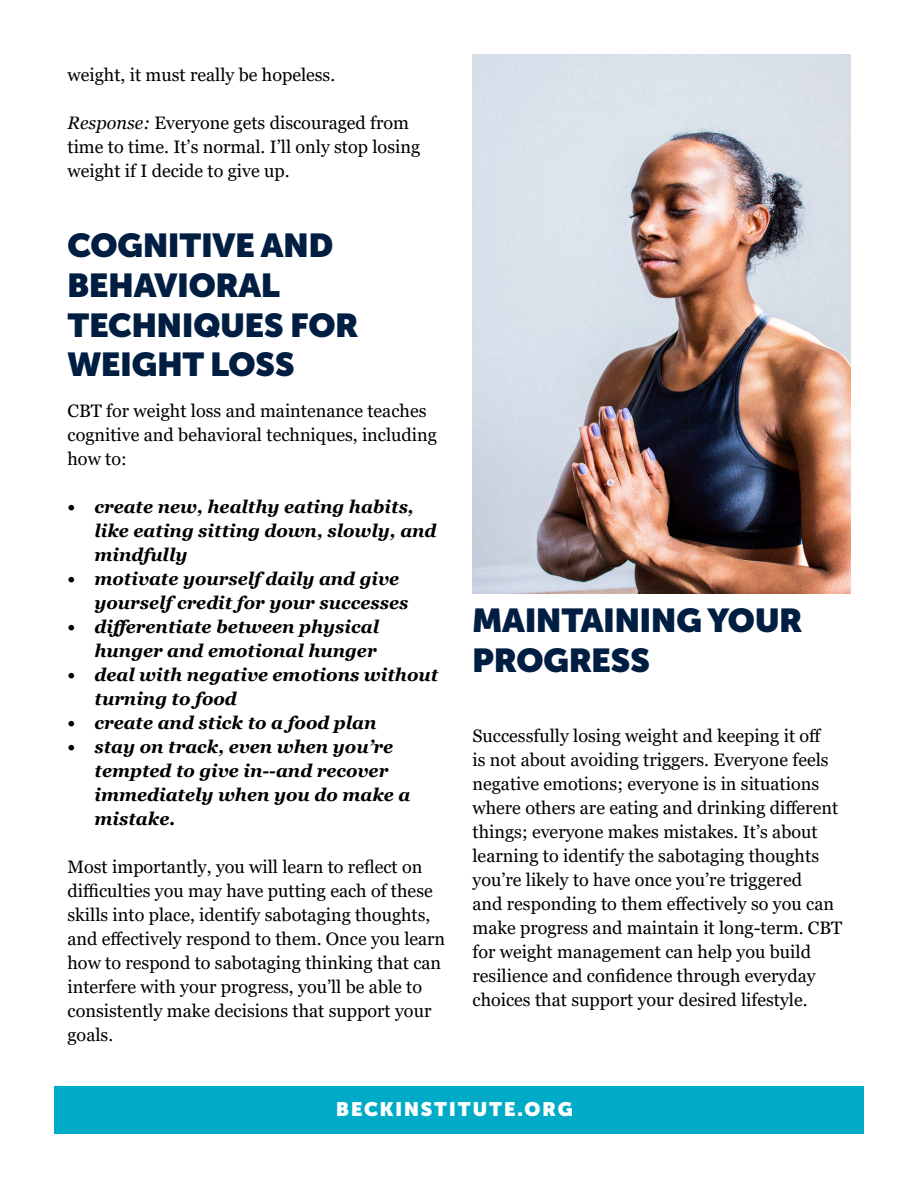
<style>
.page{position:relative;width:918px;height:1188px;background:#fff}
.page>*{position:absolute;margin:0;border:0;box-sizing:border-box;transform-origin:0 0}
.t1{font:900 33px/39.6px "Museo Sans Display";color:#001e42}
.t2{font:900 19.5px "Museo Sans Display";letter-spacing:.1em;color:#fff}
.t3{font:18px/24px "Georgia";color:#000}
.t4{font:italic 700 18px/24px "Georgia";color:#000}
.s1{font-style:italic}
</style>
<div class="page">
<div style="left:54px;top:1087px;width:810px;height:47px;background:#00abc8"></div>
<img style="left:472px;top:54px;width:378px;height:540px">
<p class="t3" style="left:68px;top:63px;width:269px">weight, it must really be hopeless.</p>
<p class="t3" style="left:68px;top:111px;width:354px"><span class="s1">Response:</span> Everyone gets discouraged from time to time. It’s normal. I’ll only stop losing weight if I decide to give up.</p>
<h1 class="t1" style="left:68px;top:226px;width:292px">COGNITIVE AND<br>BEHAVIORAL<br>TECHNIQUES FOR<br>WEIGHT LOSS</h1>
<p class="t3" style="left:68px;top:399px;width:371px">CBT for weight loss and maintenance teaches cognitive and behavioral techniques, including how to:</p>
<p class="t4" style="left:94px;top:495px;width:344px;text-indent:-27px">• create new, healthy eating habits, like eating sitting down, slowly, and mindfully</p>
<p class="t4" style="left:94px;top:567px;width:315px;text-indent:-27px">• motivate yourself daily and give yourself credit for your successes</p>
<p class="t4" style="left:68px;top:615px;width:313px;text-align:right">• differentiate between physical hunger and emotional hunger</p>
<p class="t4" style="left:94px;top:663px;width:345px;text-indent:-27px">• deal with negative emotions without turning to food</p>
<p class="t4" style="left:68px;top:711px;width:311px">• create and stick to a food plan</p>
<p class="t4" style="left:94px;top:735px;width:317px;text-indent:-27px">• stay on track, even when you’re tempted to give in--and recover immediately when you do make a mistake.</p>
<p class="t3" style="left:68px;top:855px;width:379px">Most importantly, you will learn to reflect on difficulties you may have putting each of these skills into place, identify sabotaging thoughts, and effectively respond to them. Once you learn how to respond to sabotaging thinking that can interfere with your progress, you’ll be able to consistently make decisions that support your goals.</p>
<h1 class="t1" style="left:473px;top:601px;width:331px">MAINTAINING YOUR<br>PROGRESS</h1>
<p class="t3" style="left:472px;top:724px;width:371px">Successfully losing weight and keeping it off<br>is not about avoiding triggers. Everyone feels negative emotions; everyone is in situations where others are eating and drinking different things; everyone makes mistakes. It’s about learning to identify the sabotaging thoughts you’re likely to have once you’re triggered<br>and responding to them effectively so you can make progress and maintain it long-term. CBT for weight management can help you build resilience and confidence through everyday choices that support your desired lifestyle.</p>
<p class="t2" style="left:336px;top:1098px;width:238px">BECKINSTITUTE.ORG</p>
</div>
